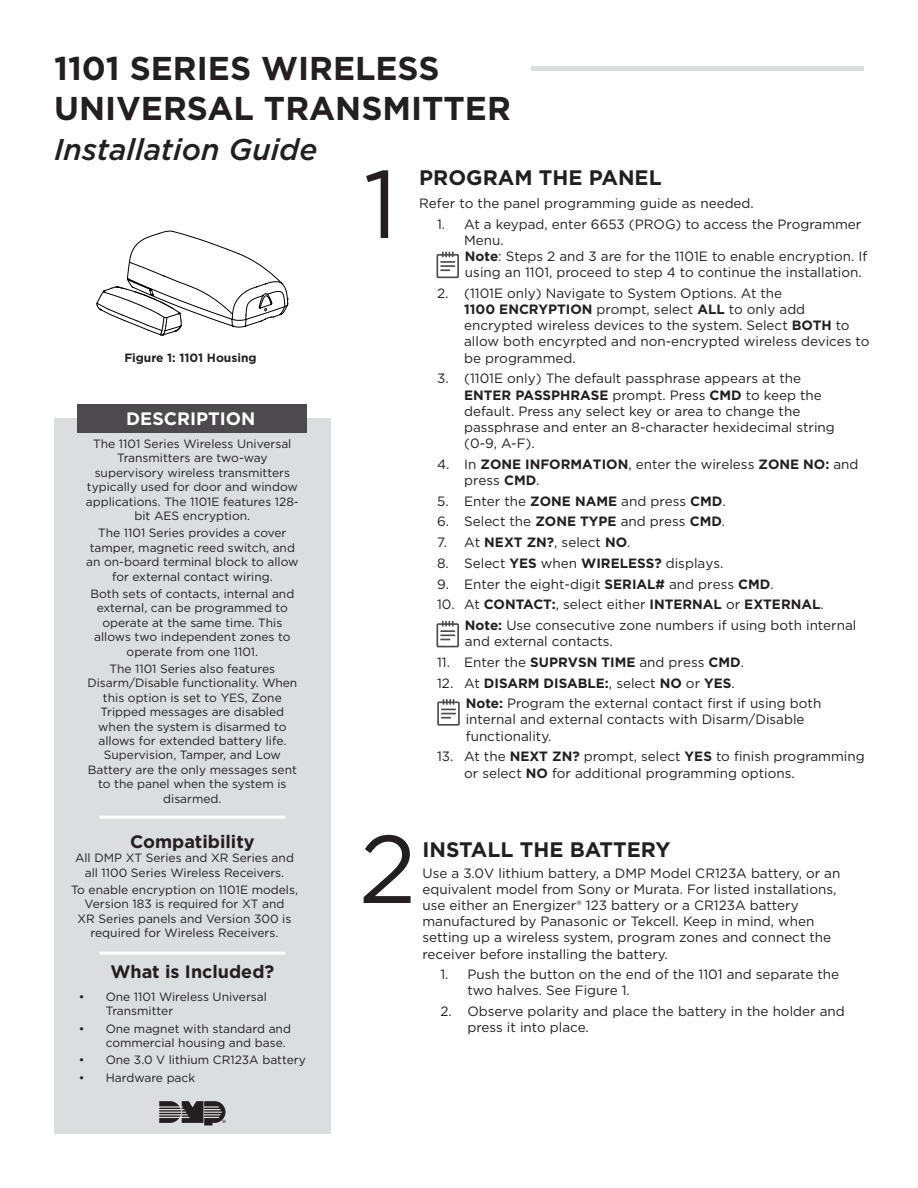
<style>
.page{position:relative;width:918px;height:1188px;background:#fff}
.page>*{position:absolute;margin:0;border:0;box-sizing:border-box;transform-origin:0 0}
.t1{font:96px "Gotham";color:#231f20}
.t2{font:700 33px/39.6px "Gotham";color:#231f20}
.t3{font:italic 500 30px "Gotham";color:#231f20}
.t4{font:700 21px "Gotham";color:#231f20}
.t5{font:700 18px "Gotham";color:#231f20}
.t6{font:700 18px "Gotham";color:#fff}
.Body_text{font:13.5px/16.2px "Gotham";color:#231f20}
.t7{font:700 13.5px "Gotham";color:#231f20}
.Body_text-2{font:12px/14.4px "Gotham";color:#231f20;text-align:center}
.t8{font:700 12px "Gotham";color:#231f20}
.s1{font-weight:700}
.s2{font-weight:400}
</style>
<div class="page">
<div style="left:54px;top:418px;width:277px;height:716px;background:#dbddde"></div>
<hr style="left:531px;top:67px;width:333px;height:4px;background:#dbddde">
<div style="left:78px;top:404px;width:229px;height:29px;background:#4c4a4c"></div>
<svg style="left:159px;top:1101px;width:66px;height:24px"></svg>
<hr style="left:99px;top:816px;width:186px;height:3px;background:#fff">
<hr style="left:99px;top:952px;width:186px;height:3px;background:#fff">
<svg style="left:96px;top:231px;width:192px;height:105px"></svg>
<svg style="left:437px;top:699px;width:23px;height:27px"></svg>
<svg style="left:437px;top:621px;width:22px;height:26px"></svg>
<svg style="left:437px;top:252px;width:22px;height:26px"></svg>
<h2 class="t2" style="left:54px;top:49px;width:458px">1101 SERIES WIRELESS<br>UNIVERSAL TRANSMITTER</h2>
<h3 class="t3" style="left:54px;top:130px;width:265px">Installation Guide</h3>
<p class="t8" style="left:124px;top:350px;width:134px">Figure 1: 1101 Housing</p>
<h3 class="t6" style="left:126px;top:407px;width:131px">DESCRIPTION</h3>
<p class="Body_text-2" style="left:86px;top:436px;width:215px">The 1101 Series Wireless Universal<br>Transmitters are two-way supervisory wireless transmitters typically used for door and window applications. The 1101E features 128- bit AES encryption.</p>
<p class="Body_text-2" style="left:86px;top:526px;width:214px">The 1101 Series provides a cover tamper, magnetic reed switch, and an on-board terminal block to allow for external contact wiring.</p>
<p class="Body_text-2" style="left:90px;top:586px;width:205px">Both sets of contacts, internal and external, can be programmed to operate at the same time. This allows two independent zones to operate from one 1101.</p>
<p class="Body_text-2" style="left:87px;top:661px;width:212px">The 1101 Series also features<br>Disarm/Disable functionality. When this option is set to YES, Zone<br>Tripped messages are disabled when the system is disarmed to allows for extended battery life.<br>Supervision, Tamper, and Low<br>Battery are the only messages sent to the panel when the system is disarmed.</p>
<p class="t5" style="left:130px;top:829px;width:126px">Compatibility</p>
<p class="Body_text-2" style="left:75px;top:850px;width:220px">All DMP XT Series and XR Series and all 1100 Series Wireless Receivers.</p>
<p class="Body_text-2" style="left:71px;top:882px;width:228px">To enable encryption on 1101E models, Version 183 is required for XT and<br>XR Series panels and Version 300 is required for Wireless Receivers.</p>
<p class="t5" style="left:110px;top:959px;width:165px">What is Included?</p>
<p class="Body_text-2" style="left:106px;top:989px;width:163px;text-align:left;text-indent:-27px">• One 1101 Wireless Universal<br>Transmitter</p>
<p class="Body_text-2" style="left:106px;top:1021px;width:187px;text-align:left;text-indent:-27px">• One magnet with standard and commercial housing and base.</p>
<p class="Body_text-2" style="left:79px;top:1053px;width:229px">• One 3.0 V lithium CR123A battery</p>
<p class="Body_text-2" style="left:79px;top:1070px;width:118px">• Hardware pack</p>
<p class="t1" style="left:363px;top:143px;width:36px">1</p>
<p class="t4" style="left:419px;top:163px;width:244px">PROGRAM THE PANEL</p>
<p class="Body_text" style="left:419px;top:195px;width:336px">Refer to the panel programming guide as needed.</p>
<p class="Body_text" style="left:464px;top:215px;width:399px;text-indent:-27px">1. At a keypad, enter 6653 (PROG) to access the Programmer<br>Menu.</p>
<p class="Body_text" style="left:465px;top:248px;width:404px"><span class="s1">Note</span>: Steps 2 and 3 are for the 1101E to enable encryption. If using an 1101, proceed to step 4 to continue the installation.</p>
<p class="Body_text" style="left:464px;top:285px;width:407px;text-indent:-27px">2. (1101E only) Navigate to System Options. At the<br><span class="s1">1100 ENCRYPTION</span> prompt, select <span class="s1">ALL</span> to only add encrypted wireless devices to the system. Select <span class="s1">BOTH</span> to allow both encyrpted and non-encrypted wireless devices to be programmed.</p>
<p class="Body_text" style="left:464px;top:370px;width:372px;text-indent:-27px">3. (1101E only) The default passphrase appears at the <span class="s1">ENTER PASSPHRASE</span> prompt. Press <span class="s1">CMD</span> to keep the default. Press any select key or area to change the passphrase and enter an 8‑character hexidecimal string (0‑9, A‑F).</p>
<p class="Body_text" style="left:464px;top:456px;width:396px;text-indent:-27px">4. In <span class="s1">ZONE INFORMATION</span>, enter the wireless <span class="s1">ZONE NO:</span> and press <span class="s1">CMD</span>.</p>
<p class="Body_text" style="left:437px;top:493px;width:290px">5. Enter the <span class="s1">ZONE NAME</span> and press <span class="s1">CMD</span>.</p>
<p class="Body_text" style="left:437px;top:513px;width:290px">6. Select the <span class="s1">ZONE TYPE</span> and press <span class="s1">CMD</span>.</p>
<p class="Body_text" style="left:437px;top:534px;width:195px">7. At <span class="s1">NEXT ZN?</span>, select <span class="s1">NO</span>.</p>
<p class="Body_text" style="left:437px;top:555px;width:288px">8. Select <span class="s1">YES</span> when <span class="s1">WIRELESS?</span> displays.</p>
<p class="Body_text" style="left:437px;top:575px;width:338px">9. Enter the eight-digit <span class="s1">SERIAL#</span> and press <span class="s1">CMD</span>.</p>
<p class="t7" style="left:437px;top:595px;width:388px"><span class="s2">10. At</span> CONTACT:<span class="s2">, select either</span> INTERNAL <span class="s2">or</span> EXTERNAL<span class="s2">.</span></p>
<p class="Body_text" style="left:465px;top:617px;width:393px"><span class="s1">Note:</span> Use consecutive zone numbers if using both internal and external contacts.</p>
<p class="Body_text" style="left:437px;top:654px;width:308px">11. Enter the <span class="s1">SUPRVSN TIME</span> and press <span class="s1">CMD</span>.</p>
<p class="t7" style="left:437px;top:674px;width:299px"><span class="s2">12. At</span> DISARM DISABLE:<span class="s2">, select</span> NO <span class="s2">or</span> YES<span class="s2">.</span></p>
<p class="Body_text" style="left:466px;top:695px;width:357px"><span class="s1">Note:</span> Program the external contact first if using both internal and external contacts with Disarm/Disable functionality.</p>
<p class="Body_text" style="left:464px;top:748px;width:402px;text-indent:-27px">13. At the <span class="s1">NEXT ZN?</span> prompt, select <span class="s1">YES</span> to finish programming or select <span class="s1">NO</span> for additional programming options.</p>
<p class="t1" style="left:359px;top:808px;width:59px">2</p>
<p class="t4" style="left:422px;top:835px;width:250px">INSTALL THE BATTERY</p>
<p class="Body_text" style="left:422px;top:864px;width:419px">Use a 3.0V lithium battery, a DMP Model CR123A battery, or an equivalent model from Sony or Murata. For listed installations, use either an Energizer® 123 battery or a CR123A battery manufactured by Panasonic or Tekcell. Keep in mind, when setting up a wireless system, program zones and connect the receiver before installing the battery.</p>
<p class="Body_text" style="left:467px;top:966px;width:373px;text-indent:-27px">1. Push the button on the end of the 1101 and separate the two halves. See Figure 1.</p>
<p class="Body_text" style="left:467px;top:1003px;width:379px;text-indent:-27px">2. Observe polarity and place the battery in the holder and press it into place.</p>
</div>
